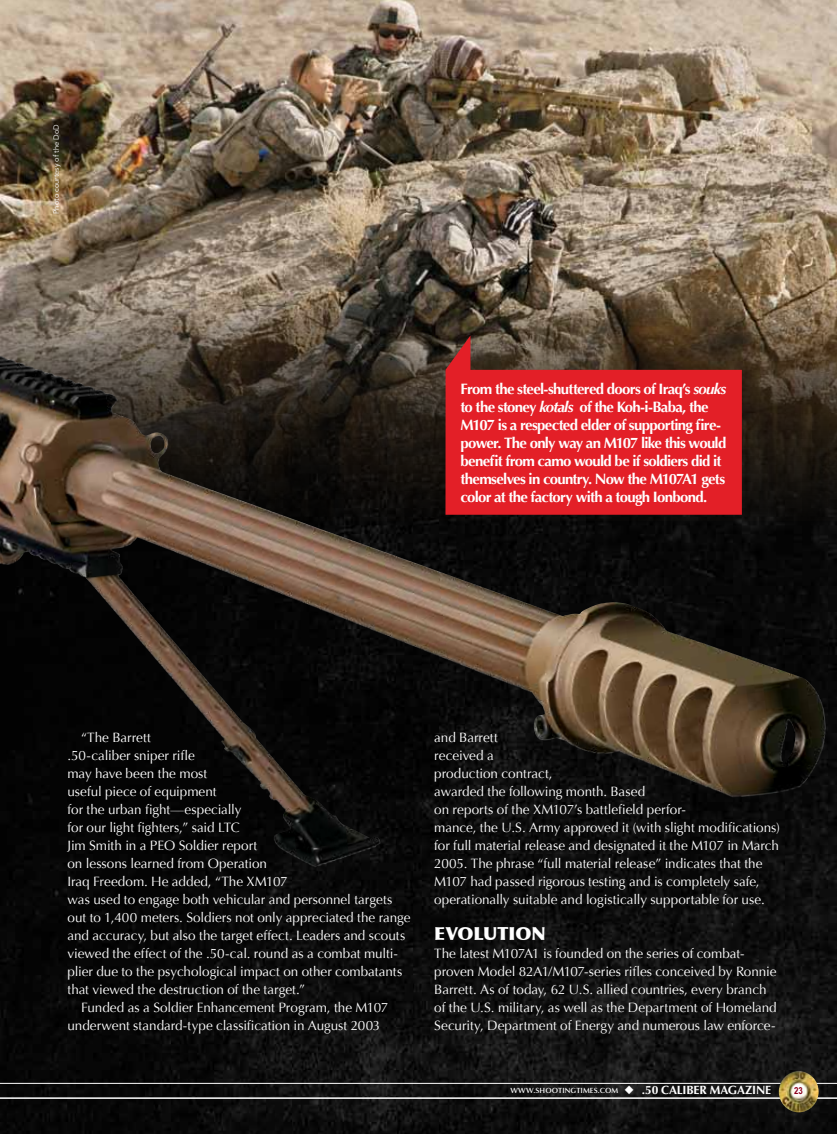
<style>
.page{position:relative;width:837px;height:1134px;background:#fff}
.page>*{position:absolute;margin:0;border:0;box-sizing:border-box;transform-origin:0 0}
.t1{font:900 18px "Optima";letter-spacing:-.005em;color:#fff}
.t2{font:700 15px/18px "Optima";letter-spacing:-.05em;color:#fff}
.t3{font:13.5px/18px "Optima";color:#fff}
.t4{font:700 9.75px "Arial Narrow";color:#8b0018}
.t5{font:600 7.5px "Optima LT Std";letter-spacing:.01em;color:#fff}
.t6{font:7.5px "Avenir LT Std";color:#fff}
.s1{font-style:italic}
.s2{font-weight:700;font-size:12px}
</style>
<div class="page">
<img style="left:0;top:520px;width:837px;height:614px">
<img style="left:0;top:0;width:837px;height:520px">
<img style="left:0;top:538px;width:553px;height:331px">
<svg style="left:446px;top:335px;width:296px;height:180px;background:#c62428"></svg>
<hr style="left:0;top:1083px;width:837px;height:1px;background:#fff">
<hr style="left:0;top:1097px;width:837px;height:2px;background:#fff">
<img style="left:779px;top:1071px;width:40px;height:41px">
<p class="t6" style="left:52px;top:214px;width:91px;rotate:-90deg">Photo courtesy of the DoD</p>
<p class="t2" style="left:461px;top:380px;width:267px">From the steel-shuttered doors of Iraq’s <span class="s1">souks </span>to the stoney <span class="s1">kotals</span> of the Koh-i-Baba, the M107 is a respected elder of supporting fire&shy;power. The only way an M107 like this would benefit from camo would be if soldiers did it themselves in country. Now the M107A1 gets color at the factory with a tough Ionbond.</p>
<p class="t3" style="left:81px;top:729px;width:72px">“The Barrett</p>
<p class="t3" style="left:68px;top:747px;width:129px">.50-caliber sniper rifle</p>
<p class="t3" style="left:68px;top:765px;width:141px">may have been the most</p>
<p class="t3" style="left:68px;top:783px;width:151px">useful piece of equipment</p>
<p class="t3" style="left:68px;top:801px;width:175px">for the urban fight—especially</p>
<p class="t3" style="left:68px;top:819px;width:174px">for our light fighters,” said LTC</p>
<p class="t3" style="left:68px;top:837px;width:191px">Jim Smith in a PEO Soldier report</p>
<p class="t3" style="left:68px;top:855px;width:201px">on lessons learned from Operation</p>
<p class="t3" style="left:68px;top:873px;width:222px">Iraq Freedom. He added, “The XM107</p>
<p class="t3" style="left:68px;top:891px;width:326px">was used to engage both vehicular and personnel targets</p>
<p class="t3" style="left:68px;top:909px;width:345px">out to 1,400 meters. Soldiers not only appreciated the range</p>
<p class="t3" style="left:68px;top:927px;width:339px">and accuracy, but also the target effect. Leaders and scouts</p>
<p class="t3" style="left:68px;top:945px;width:332px">viewed the effect of the .50-cal. round as a combat multi-</p>
<p class="t3" style="left:68px;top:963px;width:336px">plier due to the psychological impact on other combatants</p>
<p class="t3" style="left:68px;top:981px;width:239px">that viewed the destruction of the target.”</p>
<p class="t3" style="left:81px;top:999px;width:309px">Funded as a Soldier Enhancement Program, the M107</p>
<p class="t3" style="left:68px;top:1017px;width:314px">underwent standard-type classification in August 2003</p>
<p class="t3" style="left:434px;top:729px;width:347px">and Barrett<br>received a<br>production contract,<br>awarded the following month. Based<br>on reports of the XM107’s battlefield perfor-<br>mance, the U.S. Army approved it (with slight modifications) for full material release and designated it the M107 in March 2005. The phrase “full material release” indicates that the M107 had passed rigorous testing and is completely safe, operationally suitable and logistically supportable for use.</p>
<p class="t1" style="left:434px;top:923px;width:113px">EVOLUTION</p>
<p class="t3" style="left:434px;top:945px;width:344px">The latest M107A1 is founded on the series of combat&shy;proven Model 82A1/M107-series rifles conceived by Ronnie Barrett. As of today, 62 U.S. allied countries, every branch of the U.S. military, as well as the Department of Homeland Security, Department of Energy and numerous law enforce-</p>
<p class="t5" style="left:510px;top:1086px;width:262px">WWW.SHOOTINGTIMES.COM ◆ <span class="s2">.50 CALIBER MAGAZINE</span></p>
<p class="t4" style="left:794px;top:1083px;width:10px">23</p>
</div>
